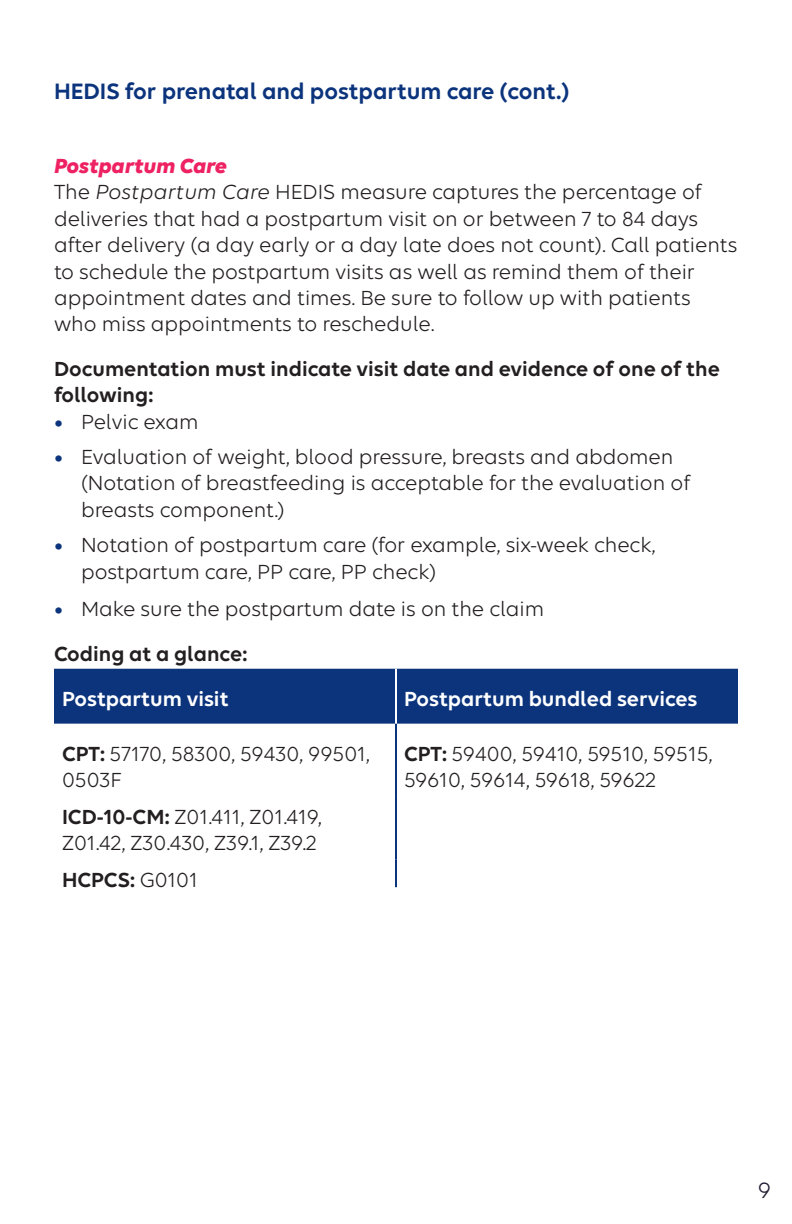
<style>
.page{position:relative;width:792px;height:1224px;background:#fff}
.page>*{position:absolute;margin:0;border:0;box-sizing:border-box;transform-origin:0 0}
.WP_Sub_head{font:600 24px "Elevance Sans";color:#0b347d}
.WP_Body_Text{font:24px "Elevance Sans";color:#211b31}
.WP_Body_Text-2{font:22px/26.4px "Elevance Sans";color:#231f20}
.WP_Body_Text-3{font:600 22px/26.4px "Elevance Sans";color:#231f20}
.WP_Body_Text-4{font:600 22px "Elevance Sans";color:#fff}
.WP_Sub_head_2{font:italic 700 22px "Elevance Sans";color:#ee2263}
.s1{font-style:italic}
.s2{font-weight:600;color:#0b347d}
.s3{font-weight:600}
.s4{font-weight:400}
</style>
<div class="page">
<div style="left:54px;top:669px;width:684px;height:55px;background:#0b347d"></div>
<hr style="left:395px;top:724px;width:2px;height:72px;background:#0b347d">
<hr style="left:395px;top:796px;width:2px;height:63px;background:#0b347d">
<hr style="left:395px;top:859px;width:2px;height:28px;background:#0b347d">
<hr style="left:395px;top:669px;width:2px;height:55px;background:#fff">
<p class="WP_Sub_head" style="left:54px;top:77px;width:517px">HEDIS for prenatal and postpartum care (cont.)</p>
<p class="WP_Sub_head_2" style="left:54px;top:152px;width:174px">Postpartum Care</p>
<p class="WP_Body_Text-2" style="left:54px;top:178px;width:685px">The <span class="s1">Postpartum Care</span> HEDIS measure captures the percentage of deliveries that had a postpartum visit on or between 7 to 84 days after delivery (a day early or a day late does not count). Call patients to schedule the postpartum visits as well as remind them of their appointment dates and times. Be sure to follow up with patients who miss appointments to reschedule.</p>
<p class="WP_Body_Text-3" style="left:54px;top:355px;width:667px">Documentation must indicate visit date and evidence of one of the following:</p>
<p class="WP_Body_Text-2" style="left:54px;top:407px;width:146px"><span class="s2">•</span> Pelvic exam</p>
<p class="WP_Body_Text-2" style="left:81px;top:443px;width:611px;text-indent:-27px"><span class="s2">•</span> Evaluation of weight, blood pressure, breasts and abdomen (Notation of breastfeeding is acceptable for the evaluation of breasts component.)</p>
<p class="WP_Body_Text-2" style="left:81px;top:531px;width:576px;text-indent:-27px"><span class="s2">•</span> Notation of postpartum care (for example, six-week check, postpartum care, PP care, PP check)</p>
<p class="WP_Body_Text-2" style="left:54px;top:595px;width:492px"><span class="s2">•</span> Make sure the postpartum date is on the claim</p>
<p class="WP_Body_Text-3" style="left:54px;top:640px;width:195px">Coding at a glance:</p>
<p class="WP_Body_Text-4" style="left:62px;top:685px;width:168px">Postpartum visit</p>
<p class="WP_Body_Text-4" style="left:404px;top:685px;width:295px">Postpartum bundled services</p>
<p class="WP_Body_Text-2" style="left:62px;top:739px;width:309px"><span class="s3">CPT:</span> 57170, 58300, 59430, 99501,<br>0503F</p>
<p class="WP_Body_Text-2" style="left:404px;top:739px;width:310px"><span class="s3">CPT:</span> 59400, 59410, 59510, 59515,<br>59610, 59614, 59618, 59622</p>
<p class="WP_Body_Text-2" style="left:62px;top:803px;width:261px"><span class="s3">ICD-10-CM:</span> Z01.411, Z01.419,<br>Z01.42, Z30.430, Z39.1, Z39.2</p>
<p class="WP_Body_Text-3" style="left:62px;top:866px;width:137px">HCPCS: <span class="s4">G0101</span></p>
<p class="WP_Body_Text" style="left:758px;top:1176px;width:15px">9</p>
</div>
